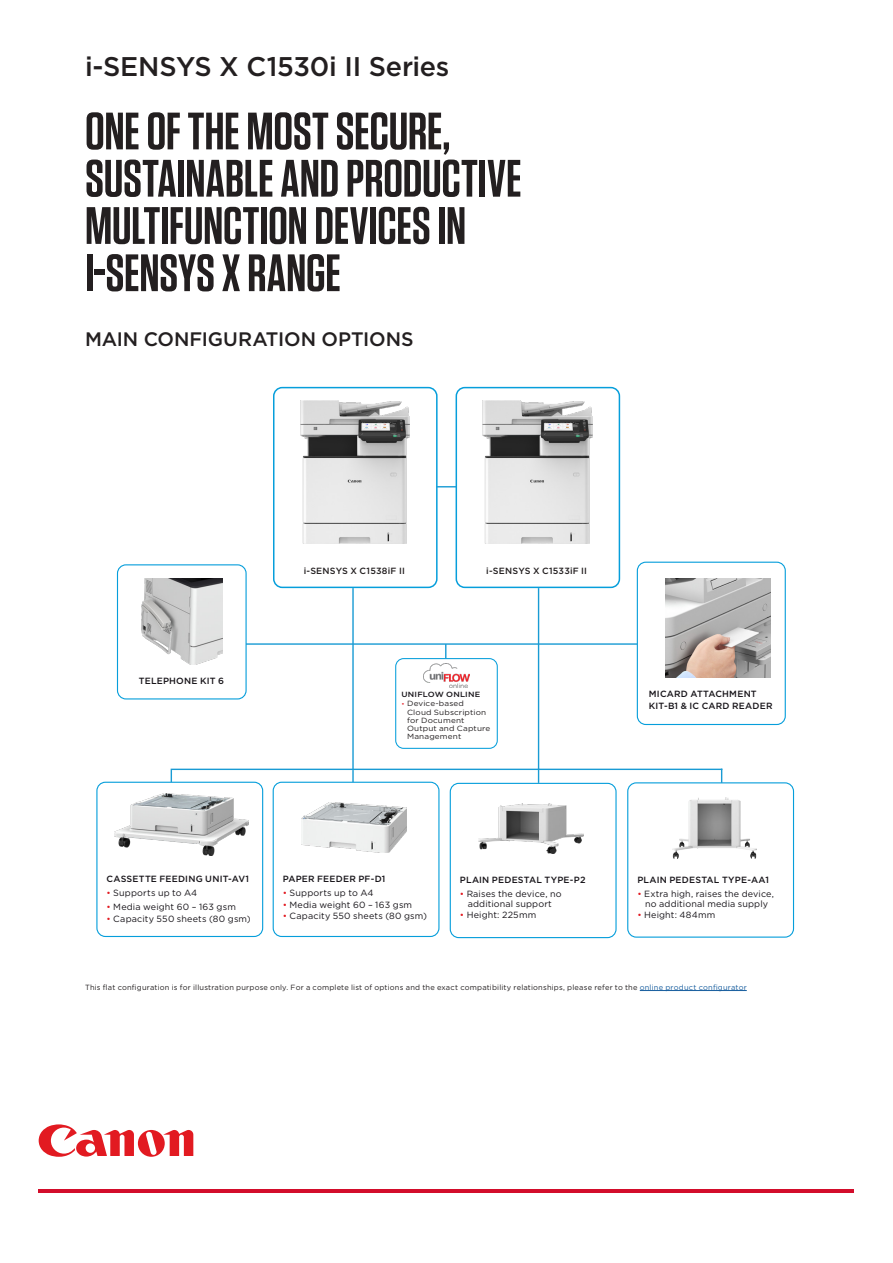
<style>
.page{position:relative;width:893px;height:1263px;background:#fff}
.page>*{position:absolute;margin:0;border:0;box-sizing:border-box;transform-origin:0 0}
.COVER_HEADER_LARGE{font:600 52.5px/47.2px "Tungsten";letter-spacing:-.005em;color:#231f20}
.HEADER_B{font:500 27px "Gotham";letter-spacing:-.01em;color:#231f20}
.HEADER_B-2{font:500 19.5px "Gotham";letter-spacing:-.005em;color:#231f20}
.COVER_HEADER_SMALL{font:9px/9.8px "Gotham";letter-spacing:.015em;color:#171419;text-align:center}
.BODY_BULLETS{font:500 9px "Gotham";letter-spacing:.02em;color:#171419}
.HEADER_B-3{font:500 9px "Gotham";letter-spacing:.02em;color:#231f20}
.BODY_BULLETS-2{font:9px "Gotham";letter-spacing:.02em;color:#171419}
.COVER_HEADER_SMALL-2{font:7.5px "Gotham";letter-spacing:.02em;color:#231f20}
.COVER_HEADER_SMALL-3{font:7.5px/8.2px "Gotham";letter-spacing:.02em;color:#231f20;scale:1.09 1}
.COVER_HEADER_SMALL-4{font:500 7.5px "Gotham";letter-spacing:.025em;color:#171419;scale:1.09 1}
.s1{font-size:6px;color:#e21a21}
.s2{color:#e21a21}
.s3{color:#175d9e}
</style>
<div class="page">
<svg style="left:39px;top:1124px;width:154px;height:33px"></svg>
<hr style="left:39px;top:1189px;width:815px;height:3px;background:#d30d2b">
<div style="left:117px;top:564px;width:130px;height:135px;border:1px solid #069edb;border-radius:9px"></div>
<div style="left:637px;top:562px;width:149px;height:163px;border:1px solid #069edb;border-radius:9px"></div>
<div style="left:96px;top:782px;width:167px;height:155px;border:1px solid #069edb;border-radius:9px"></div>
<div style="left:273px;top:782px;width:166px;height:155px;border:1px solid #069edb;border-radius:9px"></div>
<div style="left:273px;top:387px;width:165px;height:201px;border:2px solid #069edb;border-radius:9px"></div>
<div style="left:456px;top:387px;width:164px;height:201px;border:2px solid #069edb;border-radius:9px"></div>
<img style="left:300px;top:401px;width:110px;height:142px">
<img style="left:483px;top:401px;width:109px;height:142px">
<img style="left:666px;top:579px;width:104px;height:98px">
<img style="left:142px;top:579px;width:80px;height:86px">
<img style="left:301px;top:802px;width:105px;height:50px">
<img style="left:115px;top:794px;width:134px;height:62px">
<hr style="left:640px;top:990px;width:107px;height:1px;background:#175d9e">
<hr style="left:246px;top:643px;width:391px;height:2px;background:#199bd4">
<hr style="left:352px;top:588px;width:2px;height:181px;background:#199bd4">
<hr style="left:538px;top:588px;width:1px;height:181px;background:#199bd4">
<svg style="left:436px;top:486px;width:20px;height:1px"></svg>
<img style="left:423px;top:664px;width:47px;height:23px">
<div style="left:395px;top:658px;width:103px;height:91px;border:1px solid #069edb;border-radius:8px"></div>
<svg style="left:445px;top:645px;width:1px;height:14px"></svg>
<div style="left:450px;top:783px;width:167px;height:155px;border:1px solid #069edb;border-radius:9px"></div>
<div style="left:627px;top:782px;width:167px;height:156px;border:1px solid #069edb;border-radius:9px"></div>
<img style="left:478px;top:803px;width:105px;height:51px">
<img style="left:673px;top:797px;width:84px;height:61px">
<svg style="left:171px;top:770px;width:1px;height:12px"></svg>
<hr style="left:171px;top:769px;width:551px;height:1px;background:#199bd4">
<svg style="left:352px;top:770px;width:2px;height:12px"></svg>
<svg style="left:721px;top:770px;width:1px;height:13px"></svg>
<svg style="left:538px;top:770px;width:1px;height:13px"></svg>
<p class="HEADER_B" style="left:85px;top:49px;width:366px">i-SENSYS X C1530i II Series</p>
<p class="COVER_HEADER_LARGE" style="left:85px;top:109px;width:438px">ONE OF THE MOST SECURE,<br>SUSTAINABLE AND PRODUCTIVE<br>MULTIFUNCTION DEVICES IN<br>I-SENSYS X RANGE</p>
<p class="HEADER_B-2" style="left:85px;top:327px;width:330px">MAIN CONFIGURATION OPTIONS</p>
<p class="BODY_BULLETS" style="left:139px;top:675px;width:87px">TELEPHONE KIT 6</p>
<p class="HEADER_B-3" style="left:304px;top:565px;width:103px">i-SENSYS X C1538iF II</p>
<p class="HEADER_B-3" style="left:486px;top:565px;width:102px">i-SENSYS X C1533iF II</p>
<p class="COVER_HEADER_SMALL-4" style="left:401px;top:689px;width:74px">UNIFLOW ONLINE</p>
<p class="COVER_HEADER_SMALL-3" style="left:407px;top:699px;width:78px;text-indent:-6px"><span class="s1">•</span> Device-based<br>Cloud Subscription for Document<br>Output and Capture<br>Management</p>
<p class="BODY_BULLETS" style="left:649px;top:687px;width:109px">MICARD ATTACHMENT</p>
<p class="BODY_BULLETS" style="left:649px;top:700px;width:125px">KIT-B1 &amp; IC CARD READER</p>
<p class="BODY_BULLETS" style="left:106px;top:873px;width:144px">CASSETTE FEEDING UNIT-AV1</p>
<p class="BODY_BULLETS-2" style="left:106px;top:887px;width:92px"><span class="s2">•</span> Supports up to A4</p>
<p class="COVER_HEADER_SMALL" style="left:106px;top:902px;width:131px"><span class="s2">•</span> Media weight 60 – 163 gsm</p>
<p class="COVER_HEADER_SMALL" style="left:106px;top:913px;width:146px"><span class="s2">•</span> Capacity 550 sheets (80 gsm)</p>
<p class="BODY_BULLETS" style="left:283px;top:873px;width:104px">PAPER FEEDER PF-D1</p>
<p class="COVER_HEADER_SMALL" style="left:283px;top:888px;width:92px"><span class="s2">•</span> Supports up to A4</p>
<p class="COVER_HEADER_SMALL" style="left:283px;top:899px;width:131px"><span class="s2">•</span> Media weight 60 – 163 gsm</p>
<p class="COVER_HEADER_SMALL" style="left:283px;top:911px;width:146px"><span class="s2">•</span> Capacity 550 sheets (80 gsm)</p>
<p class="BODY_BULLETS" style="left:460px;top:874px;width:127px">PLAIN PEDESTAL TYPE-P2</p>
<p class="COVER_HEADER_SMALL" style="left:460px;top:889px;width:103px"><span class="s2">•</span> Raises the device, no additional support</p>
<p class="COVER_HEADER_SMALL" style="left:460px;top:910px;width:78px"><span class="s2">•</span> Height: 225mm</p>
<p class="BODY_BULLETS" style="left:637px;top:874px;width:133px">PLAIN PEDESTAL TYPE-AA1</p>
<p class="COVER_HEADER_SMALL" style="left:637px;top:888px;width:138px"><span class="s2">•</span> Extra high, raises the device, no additional media supply</p>
<p class="COVER_HEADER_SMALL" style="left:637px;top:910px;width:79px"><span class="s2">•</span> Height: 484mm</p>
<p class="COVER_HEADER_SMALL-2" style="left:85px;top:982px;width:663px">This flat configuration is for illustration purpose only. For a complete list of options and the exact compatibility relationships, please refer to the <span class="s3">online product configurator</span></p>
</div>
